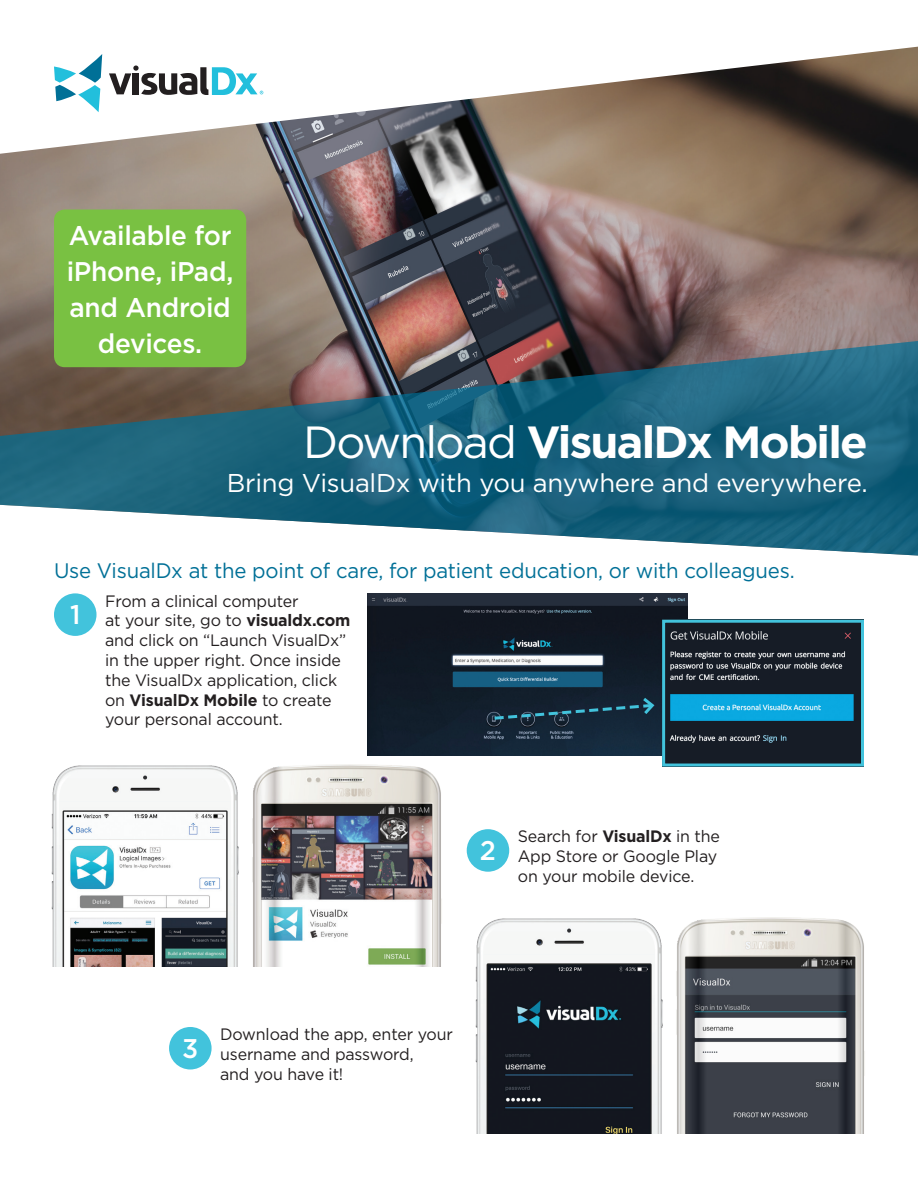
<style>
.page{position:relative;width:918px;height:1188px;background:#fff}
.page>*{position:absolute;margin:0;border:0;box-sizing:border-box;transform-origin:0 0}
.t1{font:700 45px "Gotham";letter-spacing:-.04em;color:#fff}
.t2{font:500 27px/36px "Gotham";letter-spacing:-.01em;color:#fff;text-align:center}
.t3{font:25.8px "Gotham";letter-spacing:-.01em;color:#fff}
.t4{font:21px "Gotham";letter-spacing:-.01em;color:#007097}
.t5{font:16.5px/19.8px "Gotham";letter-spacing:-.01em;color:#231f20}
.s1{font-weight:400}
.s2{font-weight:700}
</style>
<div class="page">
<div style="left:54px;top:593px;width:43px;height:43px;background:#42c3dc;border-radius:50%"></div>
<img style="left:0;top:47px;width:918px;height:291px">
<svg style="left:0;top:338px;width:918px;height:218px;background:#467283"></svg>
<div style="left:54px;top:210px;width:192px;height:157px;background:#79c142;border-radius:11px"></div>
<div style="left:467px;top:829px;width:42px;height:43px;background:#42c3dc;border-radius:50%"></div>
<div style="left:169px;top:1027px;width:43px;height:42px;background:#42c3dc;border-radius:50%"></div>
<img style="left:51px;top:765px;width:188px;height:201px">
<img style="left:252px;top:752px;width:190px;height:214px">
<img style="left:475px;top:918px;width:188px;height:216px">
<img style="left:676px;top:917px;width:189px;height:217px">
<img style="left:368px;top:593px;width:319px;height:163px">
<img style="left:666px;top:624px;width:194px;height:139px">
<div style="left:662px;top:620px;width:202px;height:147px;border:3px solid #42c3dc"></div>
<svg style="left:491px;top:695px;width:166px;height:26px;background:#193142"></svg>
<h2 class="t2" style="left:67px;top:217px;width:168px">Available for iPhone, iPad, and Android devices.</h2>
<h1 class="t1" style="left:303px;top:412px;width:566px"><span class="s1">Download</span> VisualDx Mobile</h1>
<h3 class="t3" style="left:227px;top:466px;width:642px">Bring VisualDx with you anywhere and everywhere.</h3>
<p class="t4" style="left:54px;top:557px;width:742px">Use VisualDx at the point of care, for patient education, or with colleagues.</p>
<h2 class="t2" style="left:70px;top:596px;width:12px">1</h2>
<p class="t5" style="left:105px;top:591px;width:247px">From a clinical computer<br>at your site, go to <span class="s2">visualdx.com </span>and click on “Launch VisualDx” in the upper right. Once inside the VisualDx application, click on <span class="s2">VisualDx Mobile</span> to create your personal account.</p>
<h2 class="t2" style="left:480px;top:832px;width:18px">2</h2>
<p class="t5" style="left:518px;top:826px;width:204px">Search for <span class="s2">VisualDx</span> in the<br>App Store or Google Play on your mobile device.</p>
<h2 class="t2" style="left:182px;top:1030px;width:18px">3</h2>
<p class="t5" style="left:220px;top:1024px;width:234px">Download the app, enter your username and password,<br>and you have it!</p>
</div>
